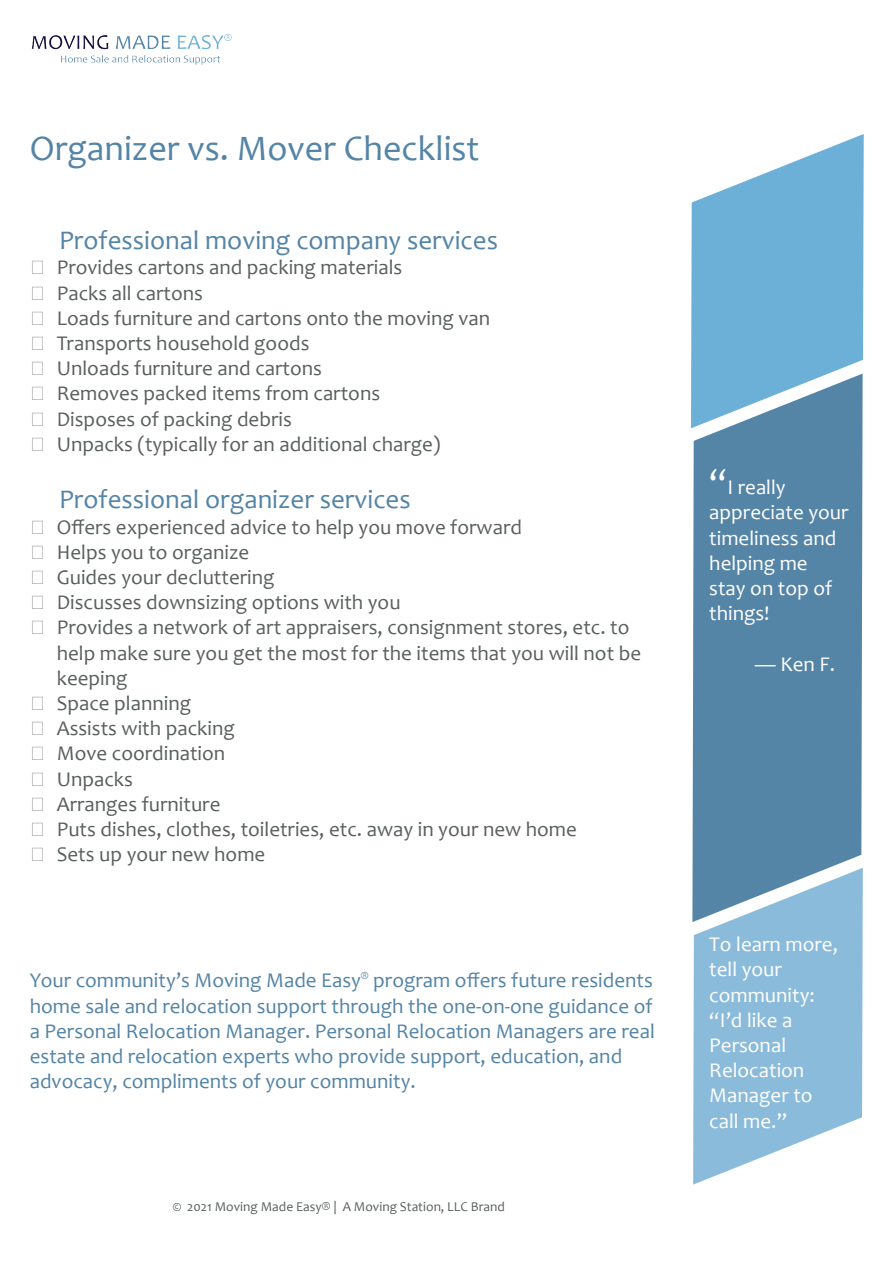
<style>
.page{position:relative;width:893px;height:1263px;background:#fff}
.page>*{position:absolute;margin:0;border:0;box-sizing:border-box;transform-origin:0 0}
.t1{font:36px "Candara";color:#5484a6}
.t2{font:27px "Candara";color:#5484a6}
.t3{font:21px/25.2px "Candara";color:#5a605e}
.t4{font:21px/25.2px "Candara";color:#5484a6}
.t5{font:21px/25.2px "Candara";color:#fff}
.t6{font:13.5px "Candara";color:#5a605e}
.s1{font-family:"Arial"}
.s2{font-size:36px}
</style>
<div class="page">
<img style="left:31px;top:33px;width:201px;height:32px">
<svg style="left:691px;top:134px;width:173px;height:294px;background:#83bcdd"></svg>
<svg style="left:692px;top:374px;width:171px;height:548px;background:#5c8bac"></svg>
<svg style="left:693px;top:868px;width:170px;height:316px;background:#98c1db"></svg>
<h1 class="t1" style="left:30px;top:126px;width:451px">Organizer vs. Mover Checklist</h1>
<p class="t2" style="left:59px;top:223px;width:440px">Professional moving company services</p>
<p class="t3" style="left:30px;top:255px;width:462px"><span class="s1">̆</span> Provides cartons and packing materials<br><span class="s1">̆</span> Packs all cartons<br><span class="s1">̆</span> Loads furniture and cartons onto the moving van <span class="s1">̆</span> Transports household goods<br><span class="s1">̆</span> Unloads furniture and cartons<br><span class="s1">̆</span> Removes packed items from cartons<br><span class="s1">̆</span> Disposes of packing debris<br><span class="s1">̆</span> Unpacks (typically for an additional charge)</p>
<p class="t2" style="left:59px;top:483px;width:353px">Professional organizer services</p>
<p class="t3" style="left:30px;top:514px;width:494px"><span class="s1">̆</span> Offers experienced advice to help you move forward</p>
<p class="t3" style="left:30px;top:539px;width:221px"><span class="s1">̆</span> Helps you to organize</p>
<p class="t3" style="left:30px;top:564px;width:246px"><span class="s1">̆</span> Guides your decluttering</p>
<p class="t3" style="left:30px;top:590px;width:372px"><span class="s1">̆</span> Discusses downsizing options with you</p>
<p class="t3" style="left:30px;top:615px;width:601px"><span class="s1">̆</span> Provides a network of art appraisers, consignment stores, etc. to</p>
<p class="t3" style="left:57px;top:640px;width:586px">help make sure you get the most for the items that you will not be</p>
<p class="t3" style="left:57px;top:665px;width:72px">keeping</p>
<p class="t3" style="left:30px;top:690px;width:163px"><span class="s1">̆</span> Space planning</p>
<p class="t3" style="left:30px;top:716px;width:206px"><span class="s1">̆</span> Assists with packing</p>
<p class="t3" style="left:30px;top:741px;width:197px"><span class="s1">̆</span> Move coordination</p>
<p class="t3" style="left:30px;top:766px;width:105px"><span class="s1">̆</span> Unpacks</p>
<p class="t3" style="left:30px;top:791px;width:192px"><span class="s1">̆</span> Arranges furniture</p>
<p class="t3" style="left:30px;top:816px;width:549px"><span class="s1">̆</span> Puts dishes, clothes, toiletries, etc. away in your new home</p>
<p class="t3" style="left:30px;top:842px;width:237px"><span class="s1">̆</span> Sets up your new home</p>
<p class="t4" style="left:30px;top:968px;width:627px">Your community’s Moving Made Easy<sup>®</sup> program offers future residents home sale and relocation support through the one-on-one guidance of a Personal Relocation Manager. Personal Relocation Managers are real estate and relocation experts who provide support, education, and advocacy, compliments of your community.</p>
<p class="t6" style="left:173px;top:1198px;width:334px">© 2021 Moving Made Easy® | A Moving Station, LLC Brand</p>
<p class="t5" style="left:709px;top:475px;width:141px"><span class="s2">“</span>I really appreciate your timeliness and helping me stay on top of things!</p>
<p class="t5" style="left:755px;top:651px;width:82px">— Ken F.</p>
<p class="t5" style="left:709px;top:931px;width:130px">To learn more, tell your community: “I’d like a<br>Personal<br>Relocation<br>Manager to call me.”</p>
</div>
